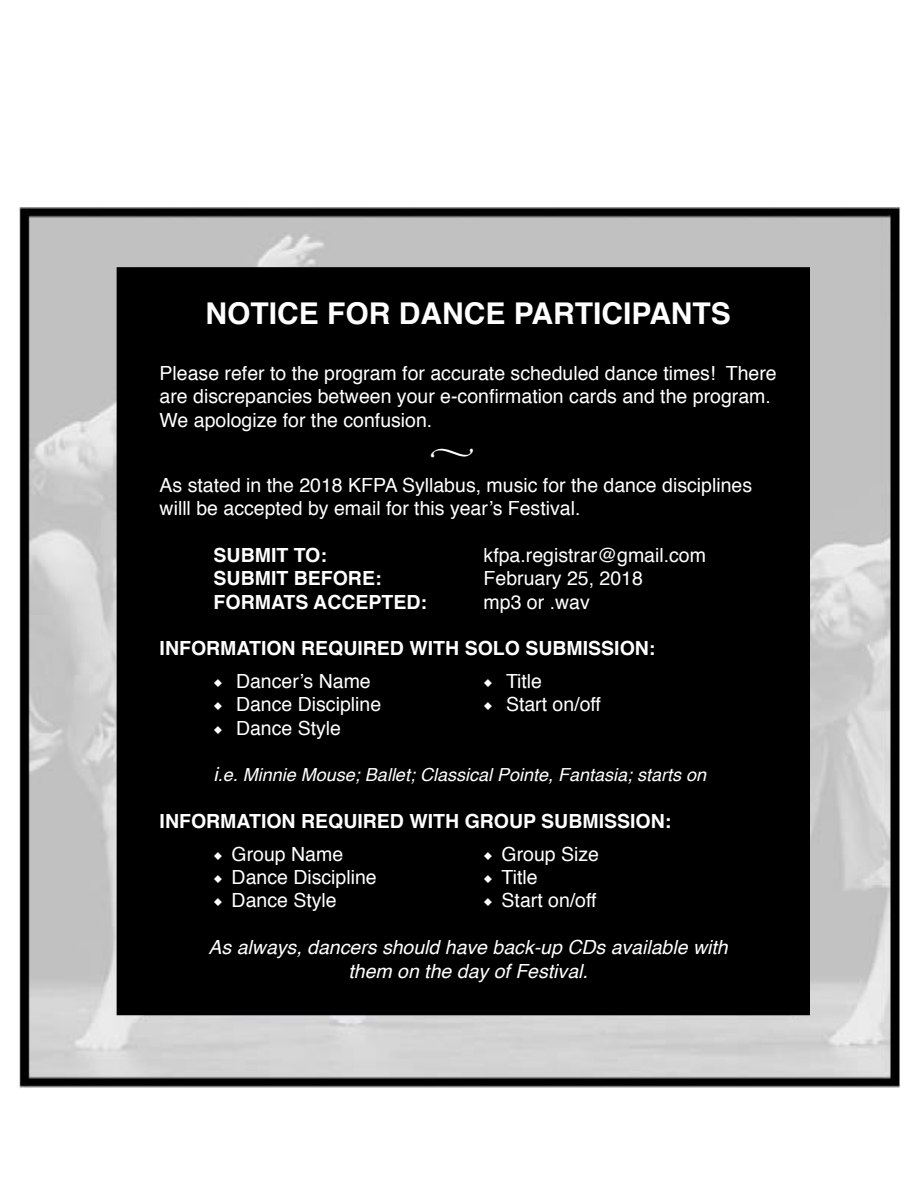
<style>
.page{position:relative;width:918px;height:1188px;background:#fff}
.page>*{position:absolute;margin:0;border:0;box-sizing:border-box;transform-origin:0 0}
.t1{font:700 30px "Helvetica";color:#fff}
.t2{font:27px "Minion Pro";color:#fff}
.t3{font:19.5px/23.4px "Helvetica";color:#fff}
.t4{font:700 19.5px "Helvetica";color:#fff}
.t5{font:italic 19.5px/23.4px "Helvetica";color:#fff;text-align:center}
.t6{font:italic 18px "Helvetica";color:#fff}
.s1{font-family:"Minion Pro"}
.s2{font-size:19.5px}
</style>
<div class="page">
<img style="left:19px;top:207px;width:882px;height:881px">
<div style="left:117px;top:267px;width:693px;height:748px;background:#000"></div>
<h1 class="t1" style="left:205px;top:289px;width:527px">NOTICE FOR DANCE PARTICIPANTS</h1>
<p class="t3" style="left:160px;top:362px;width:619px">Please refer to the program for accurate scheduled dance times! There are discrepancies between your e-confirmation cards and the program.<br>We apologize for the confusion.</p>
<h2 class="t2" style="left:430px;top:433px;width:47px">•</h2>
<p class="t3" style="left:160px;top:474px;width:594px">As stated in the 2018 KFPA Syllabus, music for the dance disciplines willl be accepted by email for this year’s Festival.</p>
<p class="t4" style="left:214px;top:539px;width:115px">SUBMIT TO:</p>
<p class="t3" style="left:484px;top:544px;width:224px">kfpa.registrar@gmail.com</p>
<p class="t4" style="left:214px;top:563px;width:169px">SUBMIT BEFORE:</p>
<p class="t3" style="left:484px;top:567px;width:161px">February 25, 2018</p>
<p class="t4" style="left:214px;top:586px;width:215px">FORMATS ACCEPTED:</p>
<p class="t3" style="left:484px;top:591px;width:108px">mp3 or .wav</p>
<p class="t4" style="left:160px;top:633px;width:497px">INFORMATION REQUIRED WITH SOLO SUBMISSION:</p>
<p class="t3" style="left:214px;top:670px;width:159px"><span class="s1">◆</span> Dancer’s Name</p>
<p class="t3" style="left:484px;top:670px;width:60px"><span class="s1">◆</span> Title</p>
<p class="t3" style="left:214px;top:693px;width:169px"><span class="s1">◆</span> Dance Discipline</p>
<p class="t3" style="left:484px;top:693px;width:119px"><span class="s1">◆</span> Start on/off</p>
<p class="t3" style="left:214px;top:717px;width:129px"><span class="s1">◆</span> Dance Style</p>
<p class="t6" style="left:214px;top:761px;width:494px"><span class="s2">i</span>.e. Minnie Mouse; Ballet; Classical Pointe, Fantasia; starts on</p>
<p class="t4" style="left:160px;top:806px;width:513px">INFORMATION REQUIRED WITH GROUP SUBMISSION:</p>
<p class="t3" style="left:214px;top:843px;width:131px"><span class="s1">◆</span> Group Name</p>
<p class="t3" style="left:484px;top:843px;width:117px"><span class="s1">◆</span> Group Size</p>
<p class="t3" style="left:214px;top:866px;width:165px"><span class="s1">◆</span> Dance Discipline</p>
<p class="t3" style="left:484px;top:866px;width:56px"><span class="s1">◆</span> Title</p>
<p class="t3" style="left:214px;top:889px;width:125px"><span class="s1">◆</span> Dance Style</p>
<p class="t3" style="left:484px;top:889px;width:115px"><span class="s1">◆</span> Start on/off</p>
<p class="t5" style="left:209px;top:936px;width:521px">As always, dancers should have back-up CDs available with them on the day of Festival.</p>
</div>
